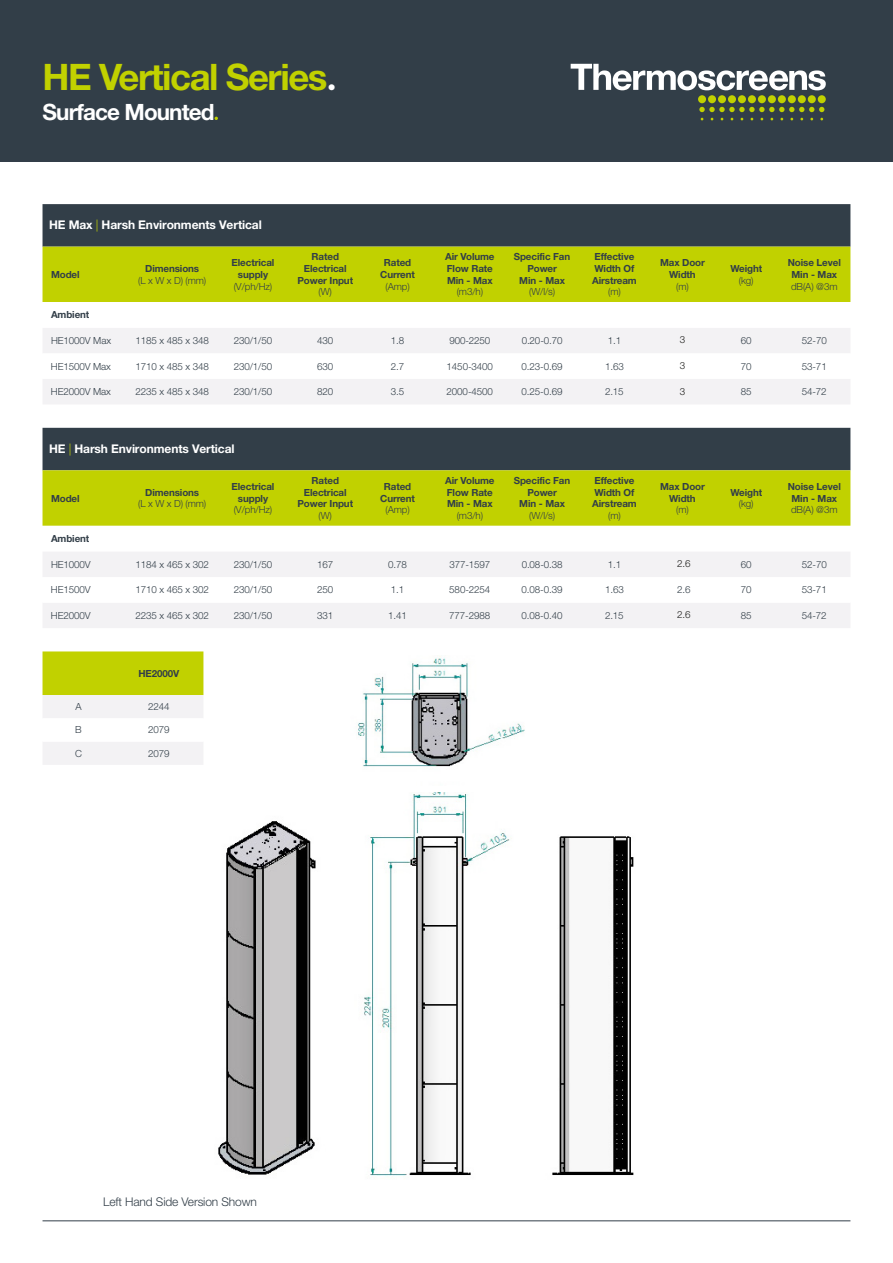
<style>
.page{position:relative;width:893px;height:1263px;background:#fff}
.page>*{position:absolute;margin:0;border:0;box-sizing:border-box;transform-origin:0 0}
.t1{font:700 36.6px "Helvetica Neue LT Std";letter-spacing:-.04em;color:#c1d100}
.t2{font:700 22.5px "Helvetica Neue LT Std";letter-spacing:-.04em;color:#fff}
.t3{font:700 12px "Helvetica Neue LT Std";letter-spacing:-.01em;color:#fff}
.t4{font:300 12px "Helvetica Neue LT Std";letter-spacing:-.01em;color:#323e48}
.t5{font:300 9.75px "Helvetica Neue LT Std";letter-spacing:-.01em;color:#323e48}
.t6{font:700 9.75px/11.7px "Helvetica Neue LT Std";letter-spacing:-.01em;color:#323e48;text-align:center}
.t7{font:300 9.75px "Helvetica Neue LT Std";color:#1d1d1b}
.s1{font-family:"Helvetica Rounded LT";color:#fff}
.s2{font-weight:300;color:#c1d100}
</style>
<div class="page">
<div style="left:0;top:0;width:893px;height:162px;background:#323e48"></div>
<div style="left:738px;top:95px;width:8px;height:8px;background:#c1d100;border-radius:50%"></div>
<div style="left:728px;top:95px;width:8px;height:8px;background:#c1d100;border-radius:50%"></div>
<div style="left:718px;top:95px;width:8px;height:8px;background:#c1d100;border-radius:50%"></div>
<div style="left:708px;top:95px;width:8px;height:8px;background:#c1d100;border-radius:50%"></div>
<div style="left:698px;top:95px;width:8px;height:8px;background:#c1d100;border-radius:50%"></div>
<div style="left:748px;top:95px;width:8px;height:8px;background:#c1d100;border-radius:50%"></div>
<div style="left:758px;top:95px;width:8px;height:8px;background:#c1d100;border-radius:50%"></div>
<div style="left:768px;top:95px;width:8px;height:8px;background:#c1d100;border-radius:50%"></div>
<div style="left:778px;top:95px;width:8px;height:8px;background:#c1d100;border-radius:50%"></div>
<div style="left:788px;top:95px;width:8px;height:8px;background:#c1d100;border-radius:50%"></div>
<div style="left:798px;top:95px;width:8px;height:8px;background:#c1d100;border-radius:50%"></div>
<div style="left:808px;top:95px;width:8px;height:8px;background:#c1d100;border-radius:50%"></div>
<svg style="left:699px;top:107px;width:125px;height:5px"></svg>
<div style="left:818px;top:95px;width:8px;height:8px;background:#c1d100;border-radius:50%"></div>
<svg style="left:571px;top:64px;width:255px;height:26px"></svg>
<div style="left:43px;top:428px;width:807px;height:42px;background:#323e48"></div>
<div style="left:43px;top:470px;width:807px;height:56px;background:#c1d100"></div>
<div style="left:43px;top:552px;width:807px;height:76px;background:#f3f2f4"></div>
<svg style="left:43px;top:577px;width:807px;height:26px"></svg>
<svg style="left:43px;top:204px;width:807px;height:98px;background:#83911f"></svg>
<div style="left:43px;top:328px;width:807px;height:76px;background:#f3f2f4"></div>
<svg style="left:43px;top:353px;width:807px;height:26px"></svg>
<svg style="left:43px;top:651px;width:160px;height:114px"></svg>
<hr style="left:43px;top:1220px;width:807px;height:1px;background:#323e48">
<img style="left:218px;top:821px;width:98px;height:354px">
<img style="left:364px;top:792px;width:270px;height:384px">
<img style="left:358px;top:655px;width:167px;height:112px">
<h1 class="t1" style="left:43px;top:55px;width:296px">HE Vertical Series<span class="s1">.</span></h1>
<h2 class="t2" style="left:43px;top:98px;width:174px">Surface Mounted</h2>
<p class="t3" style="left:49px;top:217px;width:214px">HE Max <span class="s2">|</span> Harsh Environments Vertical</p>
<p class="t6" style="left:51px;top:268px;width:30px">Model</p>
<p class="t6" style="left:232px;top:256px;width:44px">Electrical supply</p>
<p class="t5" style="left:234px;top:280px;width:40px">(V/ph/Hz)</p>
<p class="t6" style="left:145px;top:262px;width:56px">Dimensions</p>
<p class="t5" style="left:138px;top:274px;width:70px">(L x W x D) (mm)</p>
<p class="t6" style="left:297px;top:251px;width:57px">Rated<br>Electrical<br>Power Input</p>
<p class="t5" style="left:319px;top:286px;width:15px">(W)</p>
<p class="t6" style="left:380px;top:256px;width:36px">Rated<br>Current</p>
<p class="t5" style="left:385px;top:280px;width:26px">(Amp)</p>
<p class="t6" style="left:445px;top:251px;width:51px;text-align:left">Air Volume<br>Flow Rate<br>Min - Max</p>
<p class="t5" style="left:457px;top:286px;width:28px">(m3/h)</p>
<p class="t6" style="left:514px;top:251px;width:58px">Specific Fan<br>Power<br>Min - Max</p>
<p class="t5" style="left:529px;top:286px;width:28px">(W/l/s)</p>
<p class="t6" style="left:592px;top:251px;width:46px;text-align:left">Effective<br>Width Of<br>Airstream</p>
<p class="t5" style="left:608px;top:286px;width:14px">(m)</p>
<p class="t6" style="left:660px;top:256px;width:46px">Max Door<br>Width</p>
<p class="t5" style="left:676px;top:280px;width:14px">(m)</p>
<p class="t6" style="left:730px;top:262px;width:33px">Weight</p>
<p class="t5" style="left:739px;top:274px;width:16px">(kg)</p>
<p class="t6" style="left:788px;top:256px;width:55px">Noise Level<br>Min - Max</p>
<p class="t5" style="left:791px;top:280px;width:48px">dB(A) @3m</p>
<p class="t6" style="left:51px;top:309px;width:40px">Ambient</p>
<p class="t5" style="left:51px;top:335px;width:62px">HE1000V Max</p>
<p class="t5" style="left:136px;top:335px;width:75px">1185 x 485 x 348</p>
<p class="t5" style="left:234px;top:335px;width:40px">230/1/50</p>
<p class="t5" style="left:317px;top:335px;width:18px">430</p>
<p class="t5" style="left:391px;top:335px;width:15px">1.8</p>
<p class="t5" style="left:449px;top:335px;width:43px">900-2250</p>
<p class="t5" style="left:522px;top:335px;width:42px">0.20-0.70</p>
<p class="t5" style="left:608px;top:335px;width:15px">1.1</p>
<p class="t7" style="left:680px;top:334px;width:7px">3</p>
<p class="t5" style="left:741px;top:335px;width:12px">60</p>
<p class="t5" style="left:802px;top:335px;width:27px">52-70</p>
<p class="t5" style="left:51px;top:360px;width:62px">HE1500V Max</p>
<p class="t5" style="left:136px;top:360px;width:75px">1710 x 485 x 348</p>
<p class="t5" style="left:234px;top:360px;width:40px">230/1/50</p>
<p class="t5" style="left:317px;top:360px;width:18px">630</p>
<p class="t5" style="left:391px;top:360px;width:15px">2.7</p>
<p class="t5" style="left:447px;top:360px;width:48px">1450-3400</p>
<p class="t5" style="left:522px;top:360px;width:42px">0.23-0.69</p>
<p class="t5" style="left:605px;top:360px;width:20px">1.63</p>
<p class="t7" style="left:680px;top:360px;width:7px">3</p>
<p class="t5" style="left:741px;top:360px;width:12px">70</p>
<p class="t5" style="left:802px;top:360px;width:27px">53-71</p>
<p class="t5" style="left:51px;top:386px;width:62px">HE2000V Max</p>
<p class="t5" style="left:135px;top:386px;width:75px">2235 x 485 x 348</p>
<p class="t5" style="left:234px;top:386px;width:40px">230/1/50</p>
<p class="t5" style="left:317px;top:386px;width:18px">820</p>
<p class="t5" style="left:391px;top:386px;width:15px">3.5</p>
<p class="t5" style="left:447px;top:386px;width:48px">2000-4500</p>
<p class="t5" style="left:522px;top:386px;width:42px">0.25-0.69</p>
<p class="t5" style="left:605px;top:386px;width:20px">2.15</p>
<p class="t7" style="left:680px;top:385px;width:7px">3</p>
<p class="t5" style="left:741px;top:386px;width:12px">85</p>
<p class="t5" style="left:802px;top:386px;width:27px">54-72</p>
<p class="t3" style="left:49px;top:441px;width:187px">HE <span class="s2">|</span> Harsh Environments Vertical</p>
<p class="t6" style="left:51px;top:492px;width:30px">Model</p>
<p class="t6" style="left:232px;top:480px;width:44px">Electrical supply</p>
<p class="t5" style="left:234px;top:504px;width:40px">(V/ph/Hz)</p>
<p class="t6" style="left:145px;top:486px;width:56px">Dimensions</p>
<p class="t5" style="left:138px;top:498px;width:70px">(L x W x D) (mm)</p>
<p class="t6" style="left:297px;top:474px;width:57px">Rated<br>Electrical<br>Power Input</p>
<p class="t5" style="left:319px;top:510px;width:15px">(W)</p>
<p class="t6" style="left:380px;top:480px;width:36px">Rated<br>Current</p>
<p class="t5" style="left:385px;top:504px;width:26px">(Amp)</p>
<p class="t6" style="left:445px;top:474px;width:51px;text-align:left">Air Volume<br>Flow Rate<br>Min - Max</p>
<p class="t5" style="left:457px;top:510px;width:28px">(m3/h)</p>
<p class="t6" style="left:514px;top:474px;width:58px">Specific Fan<br>Power<br>Min - Max</p>
<p class="t5" style="left:529px;top:510px;width:28px">(W/l/s)</p>
<p class="t6" style="left:592px;top:474px;width:46px;text-align:left">Effective<br>Width Of<br>Airstream</p>
<p class="t5" style="left:608px;top:510px;width:14px">(m)</p>
<p class="t6" style="left:660px;top:480px;width:46px">Max Door<br>Width</p>
<p class="t5" style="left:676px;top:504px;width:14px">(m)</p>
<p class="t6" style="left:730px;top:486px;width:33px">Weight</p>
<p class="t5" style="left:739px;top:498px;width:16px">(kg)</p>
<p class="t6" style="left:788px;top:480px;width:55px">Noise Level<br>Min - Max</p>
<p class="t5" style="left:791px;top:504px;width:48px">dB(A) @3m</p>
<p class="t6" style="left:51px;top:533px;width:40px">Ambient</p>
<p class="t5" style="left:51px;top:558px;width:41px">HE1000V</p>
<p class="t5" style="left:136px;top:558px;width:75px">1184 x 465 x 302</p>
<p class="t5" style="left:234px;top:558px;width:40px">230/1/50</p>
<p class="t5" style="left:317px;top:558px;width:18px">167</p>
<p class="t5" style="left:388px;top:558px;width:20px">0.78</p>
<p class="t5" style="left:449px;top:558px;width:43px">377-1597</p>
<p class="t5" style="left:522px;top:558px;width:42px">0.08-0.38</p>
<p class="t5" style="left:608px;top:558px;width:15px">1.1</p>
<p class="t5" style="left:741px;top:558px;width:12px">60</p>
<p class="t5" style="left:802px;top:558px;width:27px">52-70</p>
<p class="t5" style="left:51px;top:584px;width:41px">HE1500V</p>
<p class="t5" style="left:136px;top:584px;width:75px">1710 x 465 x 302</p>
<p class="t5" style="left:234px;top:584px;width:40px">230/1/50</p>
<p class="t5" style="left:317px;top:584px;width:18px">250</p>
<p class="t5" style="left:391px;top:584px;width:15px">1.1</p>
<p class="t5" style="left:449px;top:584px;width:43px">580-2254</p>
<p class="t5" style="left:522px;top:584px;width:42px">0.08-0.39</p>
<p class="t5" style="left:605px;top:584px;width:20px">1.63</p>
<p class="t5" style="left:741px;top:584px;width:12px">70</p>
<p class="t5" style="left:802px;top:584px;width:27px">53-71</p>
<p class="t5" style="left:51px;top:609px;width:41px">HE2000V</p>
<p class="t5" style="left:135px;top:609px;width:75px">2235 x 465 x 302</p>
<p class="t5" style="left:234px;top:609px;width:40px">230/1/50</p>
<p class="t5" style="left:317px;top:609px;width:18px">331</p>
<p class="t5" style="left:388px;top:609px;width:20px">1.41</p>
<p class="t5" style="left:449px;top:609px;width:43px">777-2988</p>
<p class="t5" style="left:522px;top:609px;width:42px">0.08-0.40</p>
<p class="t5" style="left:605px;top:609px;width:20px">2.15</p>
<p class="t5" style="left:741px;top:609px;width:12px">85</p>
<p class="t5" style="left:802px;top:609px;width:27px">54-72</p>
<p class="t7" style="left:677px;top:558px;width:15px">2.6</p>
<p class="t5" style="left:677px;top:583px;width:15px">2.6</p>
<p class="t7" style="left:677px;top:609px;width:15px">2.6</p>
<p class="t6" style="left:138px;top:667px;width:42px">HE2000V</p>
<p class="t5" style="left:75px;top:701px;width:8px">A</p>
<p class="t5" style="left:148px;top:701px;width:23px">2244</p>
<p class="t5" style="left:75px;top:724px;width:8px">B</p>
<p class="t5" style="left:148px;top:724px;width:23px">2079</p>
<p class="t5" style="left:75px;top:747px;width:8px">C</p>
<p class="t5" style="left:148px;top:747px;width:23px">2079</p>
<p class="t4" style="left:103px;top:1194px;width:155px">Left Hand Side Version Shown</p>
</div>
